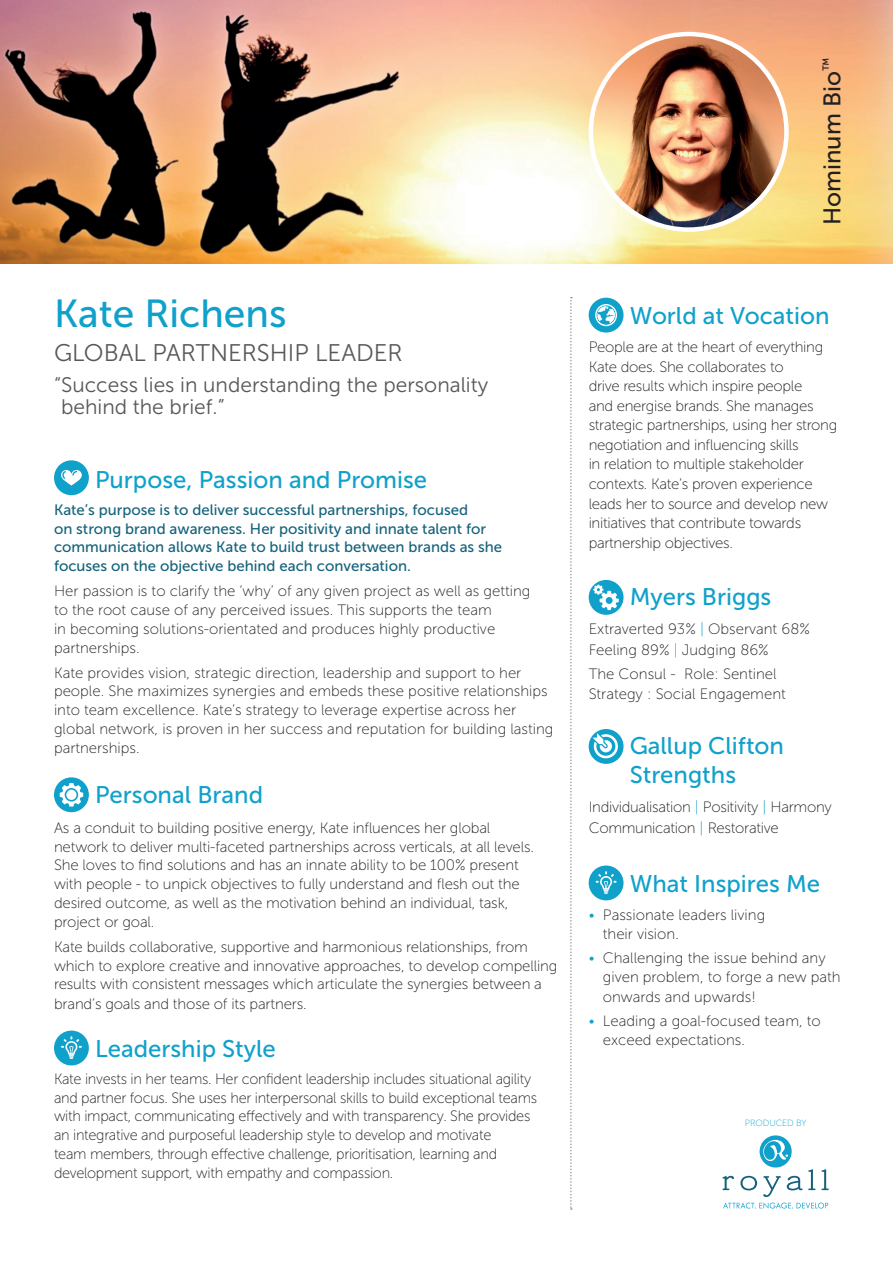
<style>
.page{position:relative;width:893px;height:1263px;background:#fff}
.page>*{position:absolute;margin:0;border:0;box-sizing:border-box;transform-origin:0 0}
.t1{font:39px "Museo Sans 500";color:#10a1cb}
.t2{font:24px/28.8px "Museo Sans 500";color:#10a1cb}
.t3{font:24px "Museo Sans 300";color:#57585a}
.t4{font:24px "Museo Sans 500";color:#231f20}
.t5{font:21px/22.5px "Museo Sans 300";color:#57585a}
.t6{font:15px/19.5px "Museo Sans 100";letter-spacing:-.01em;color:#231f20}
.t7{font:15px/18.8px "Museo Sans 500";color:#14627b}
.t8{font:9px "Museo Sans 100";letter-spacing:-.015em;color:#10a1cb}
.s1{color:#10a1cb}
</style>
<div class="page">
<img style="left:0;top:0;width:893px;height:264px">
<img style="left:591px;top:36px;width:195px;height:194px">
<div style="left:589px;top:32px;width:200px;height:200px;border:4px solid #fff;border-radius:50%"></div>
<div style="left:54px;top:460px;width:35px;height:35px;background:#10a1cb;border-radius:50%"></div>
<svg style="left:61px;top:470px;width:21px;height:15px"></svg>
<div style="left:54px;top:777px;width:35px;height:35px;background:#10a1cb;border-radius:50%"></div>
<svg style="left:60px;top:783px;width:23px;height:23px"></svg>
<div style="left:54px;top:1030px;width:35px;height:35px;background:#10a1cb;border-radius:50%"></div>
<svg style="left:61px;top:1036px;width:21px;height:23px"></svg>
<div style="left:589px;top:298px;width:34px;height:35px;background:#10a1cb;border-radius:50%"></div>
<svg style="left:595px;top:304px;width:22px;height:22px"></svg>
<div style="left:589px;top:580px;width:34px;height:35px;background:#10a1cb;border-radius:50%"></div>
<svg style="left:593px;top:585px;width:26px;height:25px"></svg>
<div style="left:589px;top:729px;width:34px;height:35px;background:#10a1cb;border-radius:50%"></div>
<svg style="left:593px;top:733px;width:25px;height:25px"></svg>
<div style="left:589px;top:865px;width:34px;height:35px;background:#10a1cb;border-radius:50%"></div>
<svg style="left:595px;top:871px;width:22px;height:23px"></svg>
<svg style="left:570px;top:297px;width:2px;height:913px"></svg>
<svg style="left:723px;top:1135px;width:106px;height:73px"></svg>
<h1 class="t1" style="left:54px;top:292px;width:234px">Kate Richens</h1>
<h2 class="t3" style="left:54px;top:340px;width:350px">GLOBAL PARTNERSHIP LEADER</h2>
<h3 class="t5" style="left:61px;top:374px;width:429px;text-indent:-7px">“Success lies in understanding the personality behind the brief.”</h3>
<h2 class="t2" style="left:95px;top:465px;width:334px">Purpose, Passion and Promise</h2>
<p class="t7" style="left:54px;top:500px;width:450px">Kate’s purpose is to deliver successful partnerships, focused<br>on strong brand awareness. Her positivity and innate talent for communication allows Kate to build trust between brands as she focuses on the objective behind each conversation.</p>
<p class="t6" style="left:54px;top:582px;width:478px;line-height:18.8px">Her passion is to clarify the ‘why’ of any given project as well as getting to the root cause of any perceived issues. This supports the team<br>in becoming solutions-orientated and produces highly productive partnerships.</p>
<p class="t6" style="left:54px;top:663px;width:501px;line-height:18.9px">Kate provides vision, strategic direction, leadership and support to her people. She maximizes synergies and embeds these positive relationships into team excellence. Kate’s strategy to leverage expertise across her global network, is proven in her success and reputation for building lasting partnerships.</p>
<h2 class="t2" style="left:95px;top:781px;width:170px">Personal Brand</h2>
<p class="t6" style="left:54px;top:818px;width:481px;line-height:18.8px">As a conduit to building positive energy, Kate influences her global network to deliver multi-faceted partnerships across verticals, at all levels.<br>She loves to find solutions and has an innate ability to be 100% present with people - to unpick objectives to fully understand and flesh out the desired outcome, as well as the motivation behind an individual, task, project or goal.</p>
<p class="t6" style="left:54px;top:937px;width:505px;line-height:19px">Kate builds collaborative, supportive and harmonious relationships, from which to explore creative and innovative approaches, to develop compelling results with consistent messages which articulate the synergies between a brand’s goals and those of its partners.</p>
<h2 class="t2" style="left:95px;top:1034px;width:182px">Leadership Style</h2>
<p class="t6" style="left:54px;top:1069px;width:485px;line-height:18.8px">Kate invests in her teams. Her confident leadership includes situational agility and partner focus. She uses her interpersonal skills to build exceptional teams with impact, communicating effectively and with transparency. She provides an integrative and purposeful leadership style to develop and motivate<br>team members, through effective challenge, prioritisation, learning and development support, with empathy and compassion.</p>
<h2 class="t4" style="left:819px;top:225px;width:169px;rotate:-90deg">Hominum Bio<sup>™</sup></h2>
<h2 class="t2" style="left:630px;top:302px;width:201px">World at Vocation</h2>
<p class="t6" style="left:589px;top:338px;width:250px">People are at the heart of everything Kate does. She collaborates to<br>drive results which inspire people<br>and energise brands. She manages strategic partnerships, using her strong negotiation and influencing skills<br>in relation to multiple stakeholder contexts. Kate’s proven experience leads her to source and develop new initiatives that contribute towards partnership objectives.</p>
<h2 class="t2" style="left:630px;top:582px;width:143px">Myers Briggs</h2>
<p class="t6" style="left:589px;top:619px;width:223px;line-height:21px">Extraverted 93% <span class="s1">|</span> Observant 68%<br>Feeling 89% <span class="s1">|</span> Judging 86%</p>
<p class="t6" style="left:589px;top:664px;width:199px">The Consul - Role: Sentinel<br>Strategy : Social Engagement</p>
<h2 class="t2" style="left:630px;top:731px;width:156px">Gallup Clifton<br>Strengths</h2>
<p class="t6" style="left:589px;top:797px;width:245px;line-height:21px">Individualisation <span class="s1">|</span> Positivity <span class="s1">|</span> Harmony<br>Communication <span class="s1">|</span> Restorative</p>
<h2 class="t2" style="left:630px;top:869px;width:192px">What Inspires Me</h2>
<p class="t6" style="left:603px;top:905px;width:164px;text-indent:-14px"><span class="s1">•</span> Passionate leaders living their vision.</p>
<p class="t6" style="left:603px;top:948px;width:239px;text-indent:-14px"><span class="s1">•</span> Challenging the issue behind any given problem, to forge a new path onwards and upwards!</p>
<p class="t6" style="left:603px;top:1011px;width:220px;text-indent:-14px"><span class="s1">•</span> Leading a goal-focused team, to exceed expectations.</p>
<p class="t8" style="left:745px;top:1118px;width:63px">PRODUCED BY</p>
</div>
